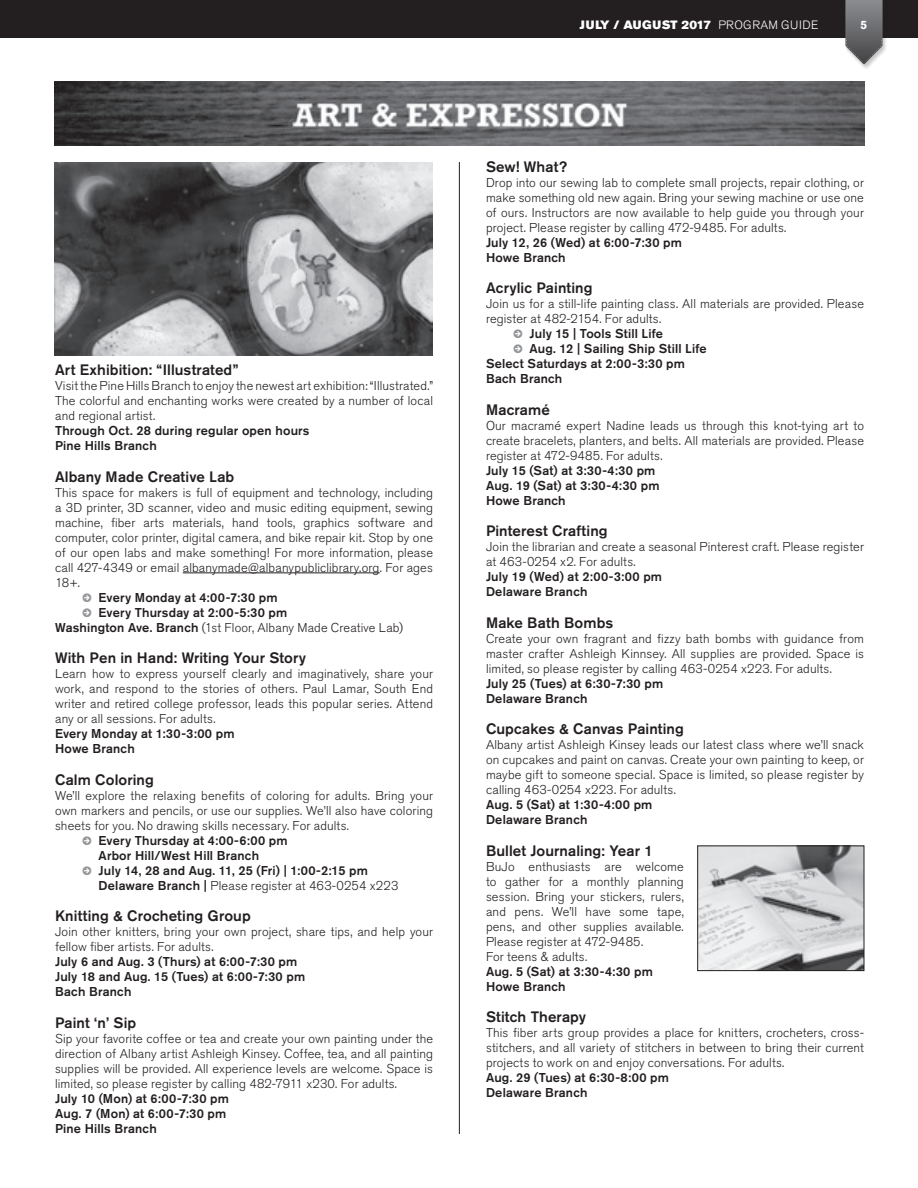
<style>
.page{position:relative;width:918px;height:1188px;background:#fff}
.page>*{position:absolute;margin:0;border:0;box-sizing:border-box;transform-origin:0 0}
.t1{font:500 15px "Akzidenz Grotesk Pro";letter-spacing:.005em;color:#231f20}
.t2{font:300 12.75px/15px "Akzidenz Grotesk Pro";letter-spacing:.01em;color:#231f20;text-align:justify}
.t3{font:500 12.75px/15px "Akzidenz Grotesk Pro";letter-spacing:.015em;color:#231f20}
.t4{font:12px "Akzidenz Grotesk Pro Super";letter-spacing:.02em;color:#fff}
.t5{font:700 12px "Akzidenz Grotesk Pro";color:#fff}
.s1{font-family:"Klavika Arrows";font-weight:700;color:#939598}
.s2{font-weight:500}
.s3{font-family:"Akzidenz Grotesk Pro";font-weight:300}
</style>
<div class="page">
<div style="left:0;top:0;width:918px;height:38px;background:#231f20"></div>
<div style="left:845px;top:0;width:42px;height:69px;background:#231f20;opacity:.25"></div>
<svg style="left:845px;top:0;width:38px;height:64px;background:#7d7e80"></svg>
<hr style="left:183px;top:573px;width:197px;height:1px;background:#231f20">
<img style="left:55px;top:81px;width:810px;height:64px">
<img style="left:54px;top:163px;width:378px;height:193px">
<hr style="left:459px;top:162px;width:1px;height:972px;background:#231f20">
<img style="left:699px;top:848px;width:163px;height:121px">
<div style="left:697px;top:846px;width:167px;height:125px;border:1px solid #231f20"></div>
<p class="t1" style="left:55px;top:360px;width:185px">Art Exhibition: “Illustrated”</p>
<p class="t2" style="left:55px;top:378px;width:380px">Visit the Pine Hills Branch to enjoy the newest art exhibition: “Illustrated.” The colorful and enchanting works were created by a number of local and regional artist.</p>
<p class="t3" style="left:55px;top:423px;width:256px">Through Oct. 28 during regular open hours<br>Pine Hills Branch</p>
<p class="t1" style="left:55px;top:467px;width:181px">Albany Made Creative Lab</p>
<p class="t2" style="left:55px;top:485px;width:380px">This space for makers is full of equipment and technology, including</p>
<p class="t2" style="left:55px;top:500px;width:380px">a 3D printer, 3D scanner, video and music editing equipment, sewing</p>
<p class="t2" style="left:55px;top:515px;width:379px">machine, fiber arts materials, hand tools, graphics software and</p>
<p class="t2" style="left:55px;top:530px;width:380px">computer, color printer, digital camera, and bike repair kit. Stop by one</p>
<p class="t2" style="left:55px;top:545px;width:380px">of our open labs and make something! For more information, please</p>
<p class="t2" style="left:55px;top:560px;width:379px">call 427-4349 or email albanymade@albanypubliclibrary.org. For ages</p>
<p class="t2" style="left:55px;top:575px;width:26px">18+.</p>
<p class="t3" style="left:82px;top:589px;width:197px"><span class="s1">R</span> Every Monday at 4:00-7:30 pm</p>
<p class="t3" style="left:82px;top:604px;width:207px"><span class="s1">R</span> Every Thursday at 2:00-5:30 pm</p>
<p class="t2" style="left:55px;top:620px;width:349px"><span class="s2">Washington Ave. Branch</span> (1st Floor, Albany Made Creative Lab)</p>
<p class="t1" style="left:55px;top:648px;width:252px">With Pen in Hand: Writing Your Story</p>
<p class="t2" style="left:55px;top:666px;width:380px">Learn how to express yourself clearly and imaginatively, share your work, and respond to the stories of others. Paul Lamar, South End writer and retired college professor, leads this popular series. Attend any or all sessions. For adults.</p>
<p class="t3" style="left:55px;top:726px;width:181px">Every Monday at 1:30-3:00 pm<br>Howe Branch</p>
<p class="t1" style="left:55px;top:770px;width:100px">Calm Coloring</p>
<p class="t2" style="left:55px;top:788px;width:380px">We’ll explore the relaxing benefits of coloring for adults. Bring your</p>
<p class="t2" style="left:55px;top:803px;width:380px">own markers and pencils, or use our supplies. We’ll also have coloring</p>
<p class="t2" style="left:55px;top:818px;width:295px">sheets for you. No drawing skills necessary. For adults.</p>
<p class="t3" style="left:82px;top:832px;width:207px"><span class="s1">R</span> Every Thursday at 4:00-6:00 pm</p>
<p class="t3" style="left:99px;top:847px;width:162px">Arbor Hill/West Hill Branch</p>
<p class="t3" style="left:82px;top:862px;width:287px"><span class="s1">R</span> July 14, 28 and Aug. 11, 25 (Fri) | 1:00-2:15 pm</p>
<p class="t2" style="left:99px;top:878px;width:301px"><span class="s2">Delaware Branch |</span> Please register at 463-0254 x223</p>
<p class="t1" style="left:55px;top:906px;width:197px">Knitting &amp; Crocheting Group</p>
<p class="t2" style="left:55px;top:924px;width:379px">Join other knitters, bring your own project, share tips, and help your fellow fiber artists. For adults.</p>
<p class="t3" style="left:55px;top:954px;width:252px">July 6 and Aug. 3 (Thurs) at 6:00-7:30 pm<br>July 18 and Aug. 15 (Tues) at 6:00-7:30 pm<br>Bach Branch</p>
<p class="t1" style="left:55px;top:1013px;width:83px">Paint ‘n’ Sip</p>
<p class="t2" style="left:55px;top:1031px;width:380px">Sip your favorite coffee or tea and create your own painting under the direction of Albany artist Ashleigh Kinsey. Coffee, tea, and all painting supplies will be provided. All experience levels are welcome. Space is limited, so please register by calling 482-7911 x230. For adults.</p>
<p class="t3" style="left:55px;top:1090px;width:175px">July 10 (Mon) at 6:00-7:30 pm<br>Aug. 7 (Mon) at 6:00-7:30 pm<br>Pine Hills Branch</p>
<p class="t4" style="left:580px;top:17px;width:240px">JULY / AUGUST 2017 <span class="s3">PROGRAM GUIDE</span></p>
<p class="t5" style="left:861px;top:17px;width:8px">5</p>
<p class="t1" style="left:486px;top:157px;width:83px">Sew! What?</p>
<p class="t2" style="left:486px;top:175px;width:380px">Drop into our sewing lab to complete small projects, repair clothing, or make something old new again. Bring your sewing machine or use one of ours. Instructors are now available to help guide you through your project. Please register by calling 472-9485. For adults.</p>
<p class="t3" style="left:486px;top:234px;width:198px">July 12, 26 (Wed) at 6:00-7:30 pm<br>Howe Branch</p>
<p class="t1" style="left:486px;top:278px;width:108px">Acrylic Painting</p>
<p class="t2" style="left:486px;top:296px;width:380px">Join us for a still-life painting class. All materials are provided. Please</p>
<p class="t2" style="left:486px;top:311px;width:177px">register at 482-2154. For adults.</p>
<p class="t3" style="left:513px;top:326px;width:152px"><span class="s1">R</span> July 15 | Tools Still Life</p>
<p class="t3" style="left:513px;top:341px;width:195px"><span class="s1">R</span> Aug. 12 | Sailing Ship Still Life</p>
<p class="t3" style="left:486px;top:356px;width:201px">Select Saturdays at 2:00-3:30 pm</p>
<p class="t3" style="left:486px;top:371px;width:78px">Bach Branch</p>
<p class="t1" style="left:486px;top:400px;width:65px">Macramé</p>
<p class="t2" style="left:486px;top:418px;width:380px">Our macramé expert Nadine leads us through this knot-tying art to create bracelets, planters, and belts. All materials are provided. Please register at 472-9485. For adults.</p>
<p class="t3" style="left:486px;top:462px;width:175px">July 15 (Sat) at 3:30-4:30 pm<br>Aug. 19 (Sat) at 3:30-4:30 pm<br>Howe Branch</p>
<p class="t1" style="left:486px;top:521px;width:123px">Pinterest Crafting</p>
<p class="t2" style="left:486px;top:539px;width:379px">Join the librarian and create a seasonal Pinterest craft. Please register at 463-0254 x2. For adults.</p>
<p class="t3" style="left:486px;top:569px;width:178px">July 19 (Wed) at 2:00-3:00 pm<br>Delaware Branch</p>
<p class="t1" style="left:486px;top:613px;width:129px">Make Bath Bombs</p>
<p class="t2" style="left:486px;top:631px;width:380px">Create your own fragrant and fizzy bath bombs with guidance from master crafter Ashleigh Kinnsey. All supplies are provided. Space is limited, so please register by calling 463-0254 x223. For adults.</p>
<p class="t3" style="left:486px;top:675px;width:179px">July 25 (Tues) at 6:30-7:30 pm<br>Delaware Branch</p>
<p class="t1" style="left:486px;top:719px;width:199px">Cupcakes &amp; Canvas Painting</p>
<p class="t2" style="left:486px;top:737px;width:380px">Albany artist Ashleigh Kinsey leads our latest class where we’ll snack on cupcakes and paint on canvas. Create your own painting to keep, or maybe gift to someone special. Space is limited, so please register by calling 463-0254 x223. For adults.</p>
<p class="t3" style="left:486px;top:797px;width:168px">Aug. 5 (Sat) at 1:30-4:00 pm<br>Delaware Branch</p>
<p class="t1" style="left:486px;top:841px;width:168px">Bullet Journaling: Year 1</p>
<p class="t2" style="left:486px;top:859px;width:199px;text-align:left">BuJo enthusiasts are welcome to gather for a monthly planning session. Bring your stickers, rulers, and pens. We’ll have some tape, pens, and other supplies available.<br>Please register at 472-9485.<br>For teens &amp; adults.</p>
<p class="t3" style="left:486px;top:963px;width:168px">Aug. 5 (Sat) at 3:30-4:30 pm<br>Howe Branch</p>
<p class="t1" style="left:486px;top:1007px;width:102px">Stitch Therapy</p>
<p class="t2" style="left:486px;top:1025px;width:380px">This fiber arts group provides a place for knitters, crocheters, cross&shy;stitchers, and all variety of stitchers in between to bring their current projects to work on and enjoy conversations. For adults.</p>
<p class="t3" style="left:486px;top:1070px;width:184px">Aug. 29 (Tues) at 6:30-8:00 pm<br>Delaware Branch</p>
</div>
